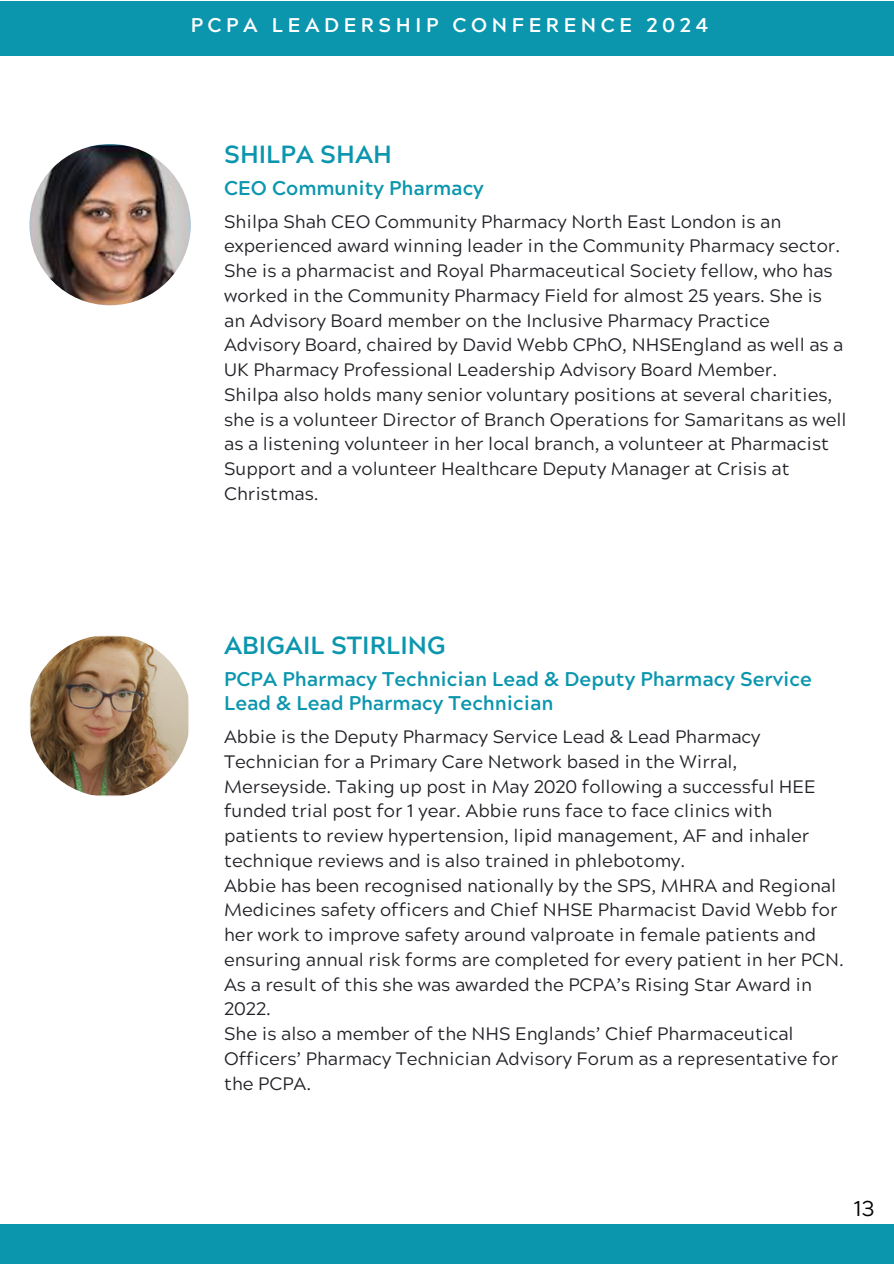
<style>
.page{position:relative;width:894px;height:1264px;background:#fff}
.page>*{position:absolute;margin:0;border:0;box-sizing:border-box;transform-origin:0 0}
.t1{font:700 24.75px "Acherus Grotesque";color:#0b96ae}
.t2{font:21.45px "Acherus Grotesque";color:#000}
.t3{font:700 19.8px/24.8px "Acherus Grotesque";color:#0b96ae}
.t4{font:700 19.8px "Acherus Grotesque";letter-spacing:.23em;color:#fff}
.t5{font:18px/24.8px "Acherus Grotesque";color:#212227}
</style>
<div class="page">
<div style="left:0;top:1px;width:893px;height:54px;background:#0b96ae"></div>
<div style="left:0;top:1224px;width:893px;height:39px;background:#0b96ae"></div>
<img style="left:29px;top:144px;width:162px;height:161px;border-radius:50%">
<img style="left:28px;top:634px;width:163px;height:163px;border-radius:50%">
<p class="t4" style="left:191px;top:17px;width:519px">PCPA LEADERSHIP CONFERENCE 2024</p>
<h1 class="t1" style="left:224px;top:145px;width:169px">SHILPA SHAH</h1>
<h3 class="t3" style="left:224px;top:178px;width:261px">CEO Community Pharmacy</h3>
<p class="t5" style="left:224px;top:211px;width:620px">Shilpa Shah CEO Community Pharmacy North East London is an experienced award winning leader in the Community Pharmacy sector.<br>She is a pharmacist and Royal Pharmaceutical Society fellow, who has worked in the Community Pharmacy Field for almost 25 years. She is an Advisory Board member on the Inclusive Pharmacy Practice Advisory Board, chaired by David Webb CPhO, NHSEngland as well as a UK Pharmacy Professional Leadership Advisory Board Member.</p>
<p class="t5" style="left:224px;top:385px;width:623px">Shilpa also holds many senior voluntary positions at several charities, she is a volunteer Director of Branch Operations for Samaritans as well as a listening volunteer in her local branch, a volunteer at Pharmacist Support and a volunteer Healthcare Deputy Manager at Crisis at Christmas.</p>
<h1 class="t1" style="left:224px;top:635px;width:223px">ABIGAIL STIRLING</h1>
<h3 class="t3" style="left:224px;top:669px;width:589px">PCPA Pharmacy Technician Lead &amp; Deputy Pharmacy Service<br>Lead &amp; Lead Pharmacy Technician</h3>
<p class="t5" style="left:224px;top:726px;width:592px">Abbie is the Deputy Pharmacy Service Lead &amp; Lead Pharmacy Technician for a Primary Care Network based in the Wirral, Merseyside. Taking up post in May 2020 following a successful HEE funded trial post for 1 year. Abbie runs face to face clinics with patients to review hypertension, lipid management, AF and inhaler technique reviews and is also trained in phlebotomy.</p>
<p class="t5" style="left:224px;top:875px;width:621px">Abbie has been recognised nationally by the SPS, MHRA and Regional Medicines safety officers and Chief NHSE Pharmacist David Webb for her work to improve safety around valproate in female patients and ensuring annual risk forms are completed for every patient in her PCN.<br>As a result of this she was awarded the PCPA’s Rising Star Award in 2022.</p>
<p class="t5" style="left:224px;top:1023px;width:615px">She is also a member of the NHS Englands’ Chief Pharmaceutical<br>Officers’ Pharmacy Technician Advisory Forum as a representative for the PCPA.</p>
<h2 class="t2" style="left:853px;top:1199px;width:22px">13</h2>
</div>
